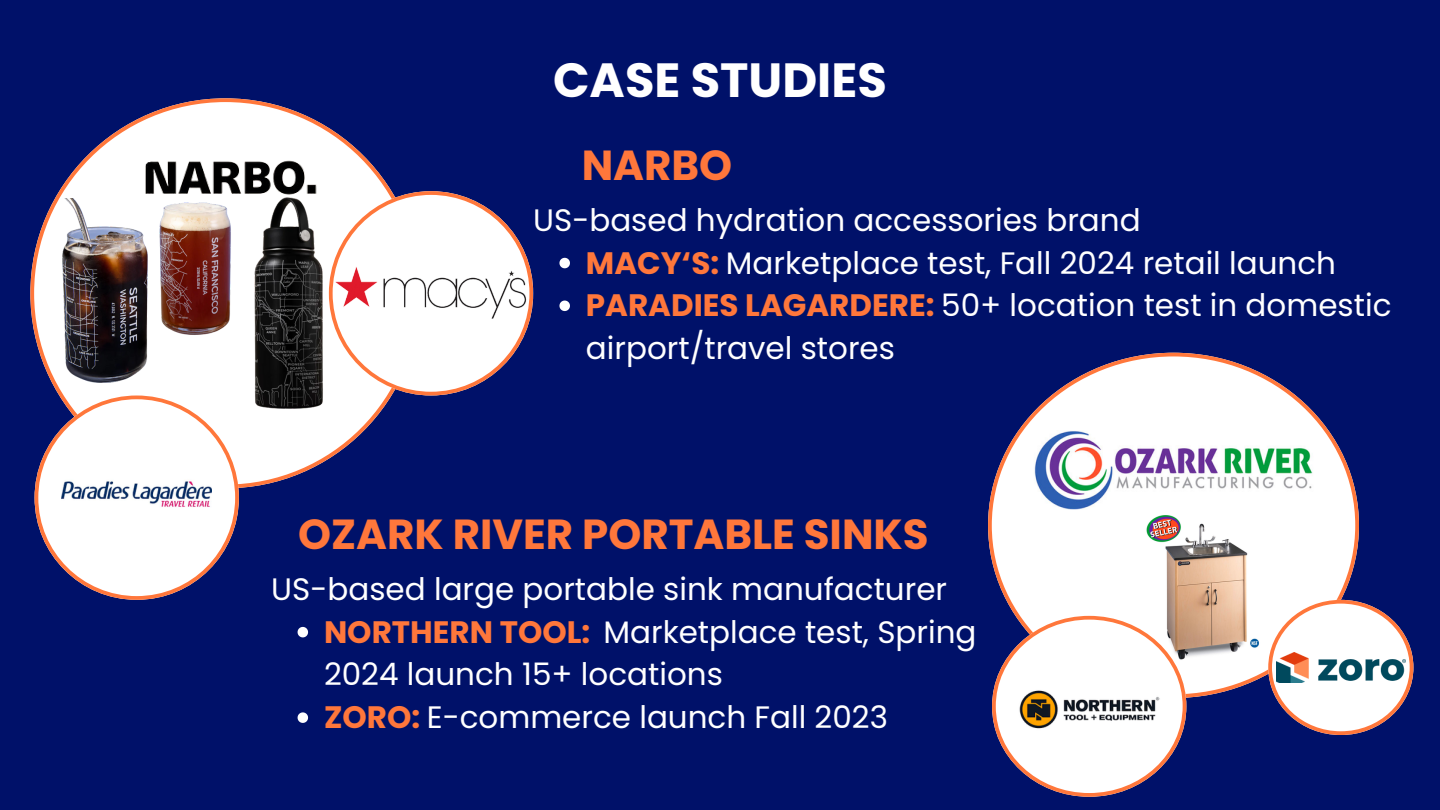
<style>
.page{position:relative;width:1440px;height:810px;background:#001169}
.page>*{position:absolute;margin:0;border:0;box-sizing:border-box;transform-origin:0 0}
.t1{font:700 48px "Poppins";color:#fff}
.t2{font:700 42px "Poppins";color:#ff773b}
.t3{font:31px/42.8px "Poppins";color:#fff}
.s1{font-weight:700;color:#ff773b}
</style>
<div class="page">
<svg style="left:30px;top:98px;width:362px;height:390px"></svg>
<svg style="left:340px;top:191px;width:193px;height:204px"></svg>
<img style="left:116px;top:134px;width:218px;height:65px">
<img style="left:239px;top:191px;width:101px;height:224px">
<img style="left:61px;top:199px;width:178px;height:189px">
<img style="left:332px;top:259px;width:198px;height:69px">
<svg style="left:35px;top:396px;width:204px;height:204px"></svg>
<img style="left:61px;top:438px;width:150px;height:108px">
<svg style="left:559px;top:258px;width:11px;height:10px"></svg>
<svg style="left:559px;top:301px;width:11px;height:10px"></svg>
<svg style="left:988px;top:353px;width:371px;height:345px"></svg>
<img style="left:1031px;top:430px;width:286px;height:79px">
<img style="left:1140px;top:509px;width:131px;height:159px">
<svg style="left:992px;top:616px;width:194px;height:181px"></svg>
<img style="left:1010px;top:668px;width:158px;height:83px">
<svg style="left:1268px;top:600px;width:145px;height:135px"></svg>
<img style="left:1276px;top:652px;width:130px;height:31px">
<svg style="left:298px;top:627px;width:10px;height:10px"></svg>
<svg style="left:298px;top:712px;width:10px;height:11px"></svg>
<h2 class="t1" style="left:553px;top:47px;width:335px">CASE STUDIES</h2>
<p class="t2" style="left:582px;top:136px;width:152px">NARBO</p>
<p class="t3" style="left:533px;top:199px;width:609px">US-based hydration accessories brand</p>
<p class="t3" style="left:586px;top:241px;width:752px"><span class="s1">MACY‘S:</span> Marketplace test, Fall 2024 retail launch</p>
<p class="t3" style="left:586px;top:284px;width:807px"><span class="s1">PARADIES LAGARDERE:</span> 50+ location test in domestic airport/travel stores</p>
<p class="t2" style="left:298px;top:505px;width:632px">OZARK RIVER PORTABLE SINKS</p>
<p class="t3" style="left:271px;top:568px;width:677px">US-based large portable sink manufacturer</p>
<p class="t3" style="left:324px;top:610px;width:654px"><span class="s1">NORTHERN TOOL:</span> Marketplace test, Spring</p>
<p class="t3" style="left:324px;top:653px;width:566px">2024 launch 15+ locations<br><span class="s1">ZORO:</span> E-commerce launch Fall 2023</p>
</div>
